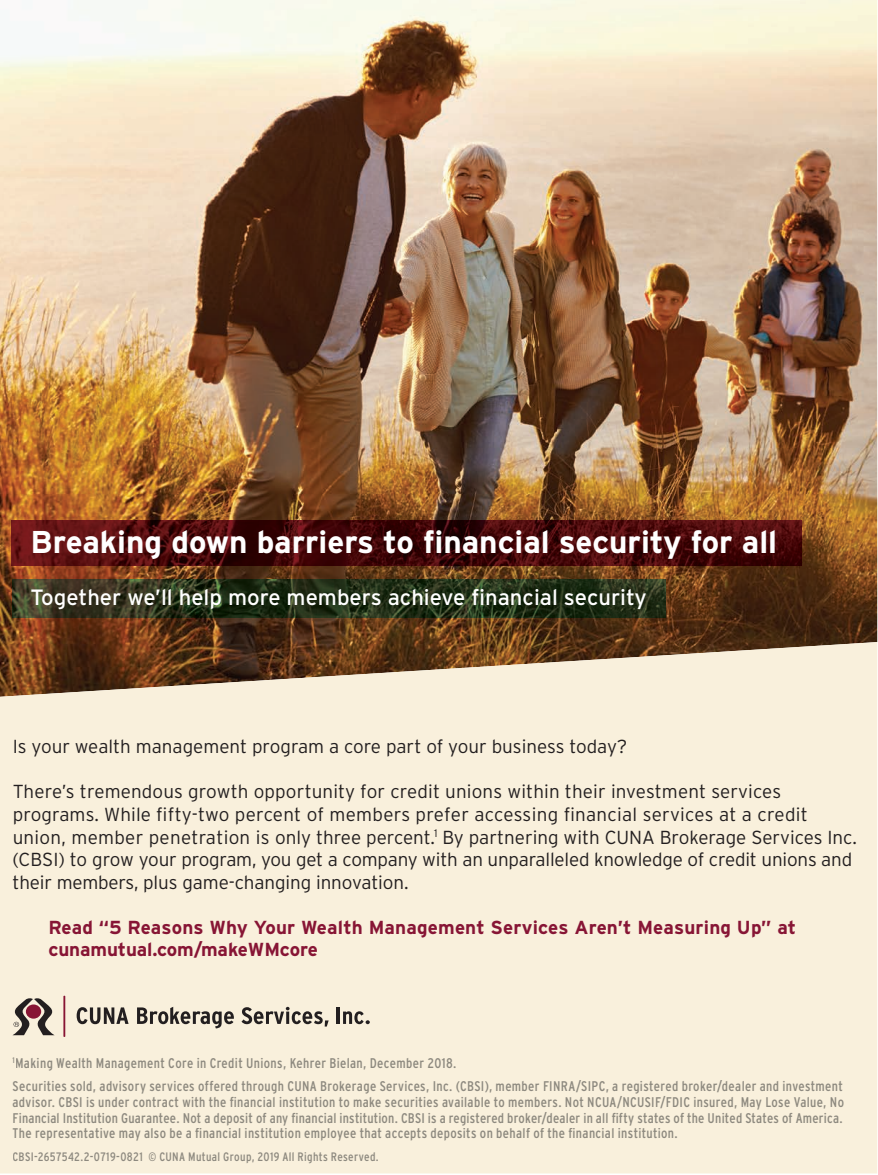
<style>
.page{position:relative;width:878px;height:1175px;background:#fff}
.page>*{position:absolute;margin:0;border:0;box-sizing:border-box;transform-origin:0 0}
.t1{font:700 31.5px "Interstate";color:#fff}
.t2{font:22.05px "Interstate";color:#fff}
.t3{font:300 18.9px/22.6px "Interstate";color:#231f20}
.t4{font:700 18.9px/22.6px "Interstate";letter-spacing:.005em;color:#871535}
.t5{font:condensed 13.95px/15.8px "Interstate";letter-spacing:.025em;color:#8d897f}
.t6{font:condensed 12.3px "Interstate";letter-spacing:.03em;color:#8d897f}
</style>
<div class="page">
<img style="left:0;top:0;width:877px;height:642px">
<div style="left:0;top:642px;width:877px;height:531px;background:#f9f0dc"></div>
<hr style="left:63px;top:995px;width:2px;height:42px;background:#881534">
<svg style="left:12px;top:997px;width:43px;height:38px;background:#a18f87"></svg>
<svg style="left:77px;top:1007px;width:51px;height:17px"></svg>
<svg style="left:137px;top:1006px;width:97px;height:22px;background:#aea79a"></svg>
<svg style="left:241px;top:1006px;width:87px;height:20px;background:#b3ac9f"></svg>
<hr style="left:336px;top:1007px;width:4px;height:16px;background:#231f20">
<svg style="left:343px;top:1011px;width:27px;height:13px"></svg>
<div style="left:16px;top:1057px;width:439px;height:13px;background:#f9f0dc"></div>
<div style="left:13px;top:1080px;width:829px;height:13px;background:#f9f0dc"></div>
<div style="left:13px;top:1095px;width:831px;height:14px;background:#f9f0dc"></div>
<div style="left:13px;top:1111px;width:829px;height:14px;background:#f9f0dc"></div>
<div style="left:13px;top:1128px;width:664px;height:13px;background:#f9f0dc"></div>
<div style="left:13px;top:1152px;width:365px;height:11px;background:#f9f0dc"></div>
<img style="left:11px;top:520px;width:790px;height:46px">
<img style="left:12px;top:579px;width:653px;height:38px">
<p class="t1" style="left:30px;top:524px;width:748px">Breaking down barriers to financial security for all</p>
<p class="t2" style="left:30px;top:584px;width:618px">Together we’ll help more members achieve financial security</p>
<p class="t3" style="left:13px;top:735px;width:616px">Is your wealth management program a core part of your business today?</p>
<p class="t3" style="left:13px;top:780px;width:845px">There’s tremendous growth opportunity for credit unions within their investment services programs. While fifty-two percent of members prefer accessing financial services at a credit union, member penetration is only three percent.<sup>1</sup> By partnering with CUNA Brokerage Services Inc. (CBSI) to grow your program, you get a company with an unparalleled knowledge of credit unions and their members, plus game-changing innovation.</p>
<p class="t4" style="left:48px;top:915px;width:749px">Read “5 Reasons Why Your Wealth Management Services Aren’t Measuring Up” at cunamutual.com/makeWMcore</p>
<p class="t5" style="left:12px;top:1050px;width:832px;line-height:23.5px"><sup>1</sup>Making Wealth Management Core in Credit Unions, Kehrer Bielan, December 2018.<br>Securities sold, advisory services offered through CUNA Brokerage Services, Inc. (CBSI), member FINRA/SIPC, a registered broker/dealer and investment</p>
<p class="t5" style="left:12px;top:1094px;width:833px;text-align:justify">advisor. CBSI is under contract with the financial institution to make securities available to members. Not NCUA/NCUSIF/FDIC insured, May Lose Value, No Financial Institution Guarantee. Not a deposit of any financial institution. CBSI is a registered broker/dealer in all fifty states of the United States of America.<br>The representative may also be a financial institution employee that accepts deposits on behalf of the financial institution.</p>
<p class="t6" style="left:12px;top:1149px;width:368px">CBSI-2657542.2-0719-0821 © CUNA Mutual Group, 2019 All Rights Reserved.</p>
</div>
